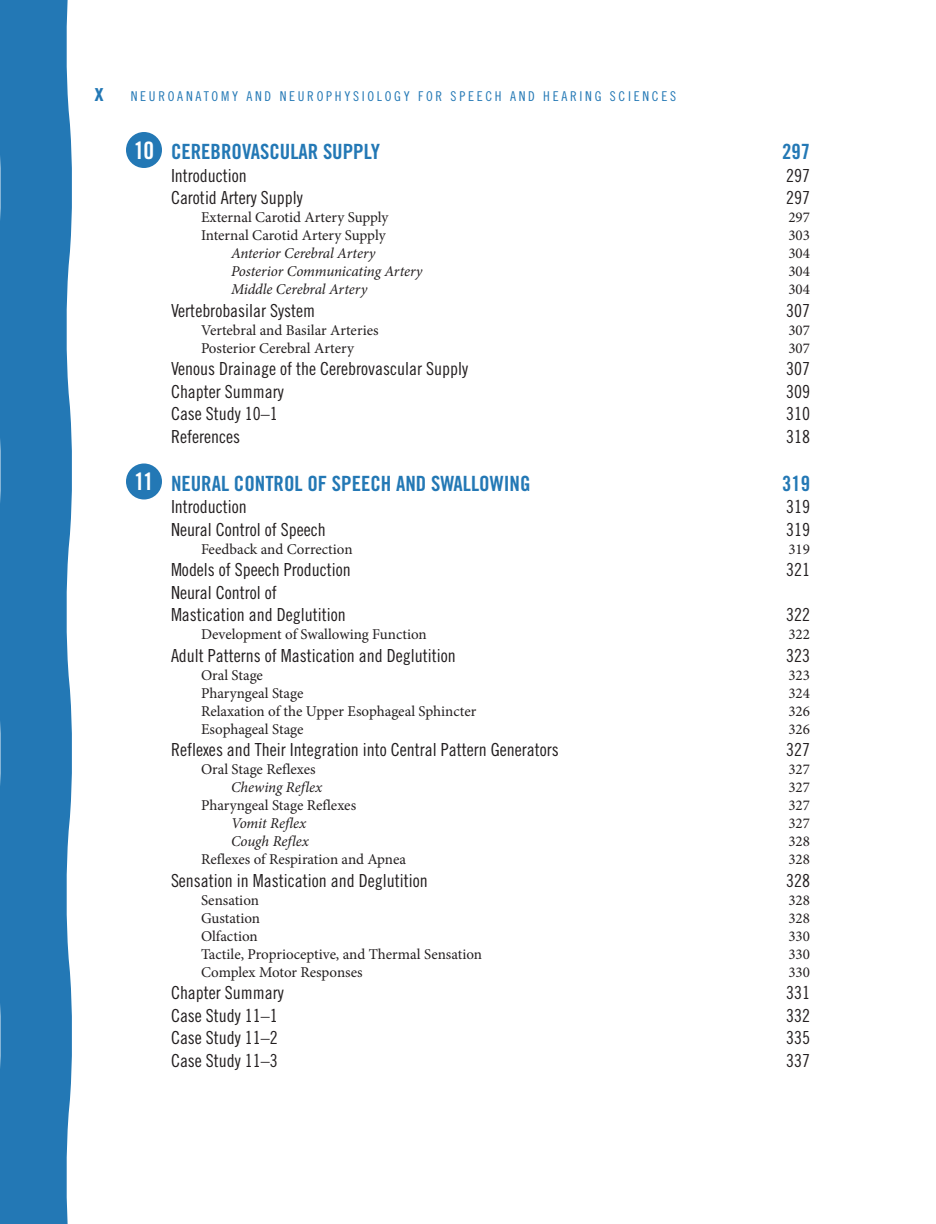
<style>
.page{position:relative;width:936px;height:1224px;background:#fff}
.page>*{position:absolute;margin:0;border:0;box-sizing:border-box;transform-origin:0 0}
.t1{font:24px "Trade Gothic Bold Cond Twenty";color:#2378b5}
.t2{font:21px "Trade Gothic Bold Cond Twenty";color:#2378b5}
.t3{font:18px/22.5px "Trade Gothic Cond Eighteen";color:#231f20}
.t4{font:15px "Minion Pro";color:#231f20}
.t5{font:italic 15px "Minion Pro";letter-spacing:-.005em;color:#231f20}
.t6{font:13.5px "Trade Gothic Cond Eighteen";letter-spacing:.2em;color:#2378b5}
.s1{font-family:"Trade Gothic Cond Eighteen";font-size:13.5px}
.s2{font-size:24px;color:#fff}
</style>
<div class="page">
<div style="left:0;top:0;width:72px;height:1224px;background:#2378b5"></div>
<div style="left:126px;top:132px;width:36px;height:36px;background:#2378b5;border-radius:50%"></div>
<div style="left:126px;top:464px;width:36px;height:36px;background:#2378b5;border-radius:50%"></div>
<h1 class="t1" style="left:94px;top:78px;width:22px">X <span class="s1">N</span></h1>
<p class="t6" style="left:140px;top:88px;width:354px">eur oanatomy and N eur oph ysi ology for Speech</p>
<p class="t6" style="left:510px;top:88px;width:166px">and Heari ng Sci enc es</p>
<h2 class="t2" style="left:134px;top:139px;width:248px"><span class="s2">10</span> CEREBROVASCULAR SUPPLY</h2>
<h2 class="t2" style="left:782px;top:139px;width:29px">297</h2>
<p class="t3" style="left:171px;top:164px;width:77px">Introduction</p>
<p class="t3" style="left:786px;top:164px;width:25px">297</p>
<p class="t3" style="left:171px;top:186px;width:133px">Carotid Artery Supply</p>
<p class="t3" style="left:786px;top:186px;width:25px">297</p>
<p class="t4" style="left:201px;top:207px;width:189px">External Carotid Artery Supply</p>
<p class="t4" style="left:788px;top:207px;width:23px">297</p>
<p class="t4" style="left:201px;top:225px;width:186px">Internal Carotid Artery Supply</p>
<p class="t4" style="left:788px;top:225px;width:23px">303</p>
<p class="t5" style="left:231px;top:243px;width:146px">Anterior Cerebral Artery</p>
<p class="t4" style="left:788px;top:243px;width:23px">304</p>
<p class="t5" style="left:231px;top:261px;width:193px">Posterior Communicating Artery</p>
<p class="t4" style="left:788px;top:261px;width:23px">304</p>
<p class="t5" style="left:231px;top:279px;width:138px">Middle Cerebral Artery</p>
<p class="t4" style="left:788px;top:279px;width:23px">304</p>
<p class="t3" style="left:171px;top:299px;width:146px">Vertebrobasilar System</p>
<p class="t3" style="left:786px;top:299px;width:25px">307</p>
<p class="t4" style="left:201px;top:320px;width:179px">Vertebral and Basilar Arteries</p>
<p class="t4" style="left:788px;top:320px;width:23px">307</p>
<p class="t4" style="left:201px;top:338px;width:154px">Posterior Cerebral Artery</p>
<p class="t4" style="left:788px;top:338px;width:23px">307</p>
<p class="t3" style="left:171px;top:357px;width:299px">Venous Drainage of the Cerebrovascular Supply</p>
<p class="t3" style="left:786px;top:357px;width:25px">307</p>
<p class="t3" style="left:171px;top:380px;width:114px">Chapter Summary</p>
<p class="t3" style="left:786px;top:380px;width:25px">309</p>
<p class="t3" style="left:171px;top:402px;width:108px">Case Study 10–1</p>
<p class="t3" style="left:786px;top:402px;width:25px">310</p>
<p class="t3" style="left:171px;top:425px;width:71px">References</p>
<p class="t3" style="left:786px;top:425px;width:25px">318</p>
<h2 class="t2" style="left:134px;top:470px;width:398px"><span class="s2">11</span> NEURAL CONTROL OF SPEECH AND SWALLOWING</h2>
<h2 class="t2" style="left:782px;top:470px;width:29px">319</h2>
<p class="t3" style="left:171px;top:495px;width:77px">Introduction</p>
<p class="t3" style="left:786px;top:495px;width:25px">319</p>
<p class="t3" style="left:171px;top:518px;width:156px">Neural Control of Speech</p>
<p class="t3" style="left:786px;top:518px;width:25px">319</p>
<p class="t4" style="left:201px;top:539px;width:153px">Feedback and Correction</p>
<p class="t4" style="left:788px;top:539px;width:23px">319</p>
<p class="t3" style="left:171px;top:558px;width:181px">Models of Speech Production</p>
<p class="t3" style="left:786px;top:558px;width:25px">321</p>
<p class="t3" style="left:171px;top:581px;width:176px">Neural Control of<br>Mastication and Deglutition</p>
<p class="t3" style="left:786px;top:603px;width:25px">322</p>
<p class="t4" style="left:201px;top:624px;width:227px">Development of Swallowing Function</p>
<p class="t4" style="left:788px;top:624px;width:23px">322</p>
<p class="t3" style="left:171px;top:644px;width:286px">Adult Patterns of Mastication and Deglutition</p>
<p class="t3" style="left:786px;top:644px;width:25px">323</p>
<p class="t4" style="left:201px;top:665px;width:63px">Oral Stage</p>
<p class="t4" style="left:788px;top:665px;width:23px">323</p>
<p class="t4" style="left:201px;top:683px;width:104px">Pharyngeal Stage</p>
<p class="t4" style="left:788px;top:683px;width:23px">324</p>
<p class="t4" style="left:201px;top:701px;width:277px">Relaxation of the Upper Esophageal Sphincter</p>
<p class="t4" style="left:788px;top:701px;width:23px">326</p>
<p class="t4" style="left:201px;top:719px;width:104px">Esophageal Stage</p>
<p class="t4" style="left:788px;top:719px;width:23px">326</p>
<p class="t3" style="left:171px;top:738px;width:389px">Reflexes and Their Integration into Central Pattern Generators</p>
<p class="t3" style="left:786px;top:738px;width:25px">327</p>
<p class="t4" style="left:201px;top:759px;width:116px">Oral Stage Reflexes</p>
<p class="t4" style="left:788px;top:759px;width:23px">327</p>
<p class="t5" style="left:231px;top:777px;width:93px">Chewing Reflex</p>
<p class="t4" style="left:788px;top:777px;width:23px">327</p>
<p class="t4" style="left:201px;top:795px;width:157px">Pharyngeal Stage Reflexes</p>
<p class="t4" style="left:788px;top:795px;width:23px">327</p>
<p class="t5" style="left:231px;top:813px;width:77px">Vomit Reflex</p>
<p class="t4" style="left:788px;top:813px;width:23px">327</p>
<p class="t5" style="left:231px;top:831px;width:80px">Cough Reflex</p>
<p class="t4" style="left:788px;top:831px;width:23px">328</p>
<p class="t4" style="left:201px;top:849px;width:207px">Reflexes of Respiration and Apnea</p>
<p class="t4" style="left:788px;top:849px;width:23px">328</p>
<p class="t3" style="left:171px;top:869px;width:258px">Sensation in Mastication and Deglutition</p>
<p class="t3" style="left:786px;top:869px;width:25px">328</p>
<p class="t4" style="left:201px;top:890px;width:60px">Sensation</p>
<p class="t4" style="left:788px;top:890px;width:23px">328</p>
<p class="t4" style="left:201px;top:908px;width:61px">Gustation</p>
<p class="t4" style="left:788px;top:908px;width:23px">328</p>
<p class="t4" style="left:201px;top:926px;width:58px">Olfaction</p>
<p class="t4" style="left:788px;top:926px;width:23px">330</p>
<p class="t4" style="left:201px;top:944px;width:283px">Tactile, Proprioceptive, and Thermal Sensation</p>
<p class="t4" style="left:788px;top:944px;width:23px">330</p>
<p class="t4" style="left:201px;top:962px;width:163px">Complex Motor Responses</p>
<p class="t4" style="left:788px;top:962px;width:23px">330</p>
<p class="t3" style="left:171px;top:981px;width:114px">Chapter Summary</p>
<p class="t3" style="left:786px;top:981px;width:25px">331</p>
<p class="t3" style="left:171px;top:1004px;width:108px">Case Study 11–1</p>
<p class="t3" style="left:786px;top:1004px;width:25px">332</p>
<p class="t3" style="left:171px;top:1026px;width:108px">Case Study 11–2</p>
<p class="t3" style="left:786px;top:1026px;width:25px">335</p>
<p class="t3" style="left:171px;top:1049px;width:108px">Case Study 11–3</p>
<p class="t3" style="left:786px;top:1049px;width:25px">337</p>
</div>
